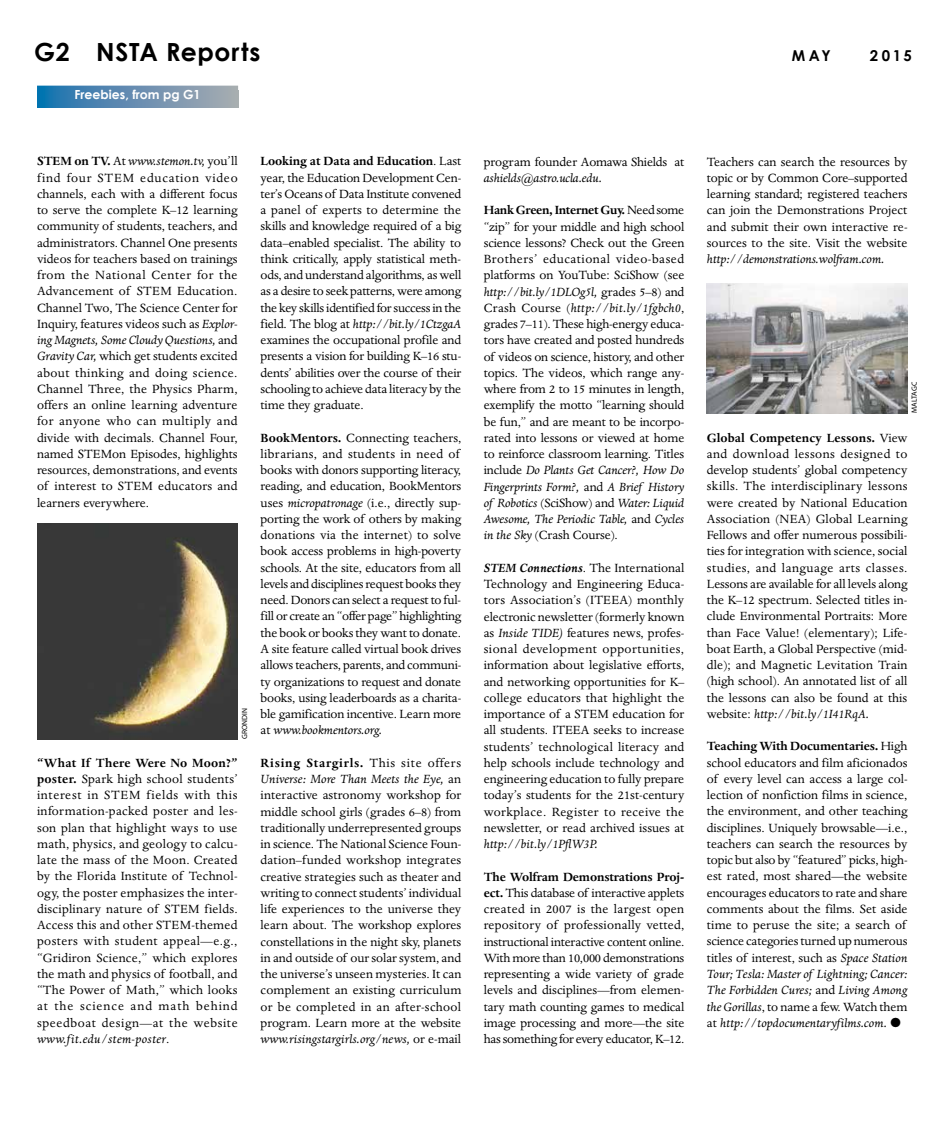
<style>
.page{position:relative;width:945px;height:1125px;background:#fff}
.page>*{position:absolute;margin:0;border:0;box-sizing:border-box;transform-origin:0 0}
.t1{font:700 25px "Century Gothic";letter-spacing:.03em;color:#000}
.t2{font:700 15px "Century Gothic";letter-spacing:.175em;color:#000}
.t3{font:13.75px/16.2px "Dante MT Std";letter-spacing:-.01em;color:#000;text-align:justify}
.t4{font:italic 13.75px "Dante MT Std";letter-spacing:-.01em;color:#000}
.t5{font:700 12.5px "Century Gothic";color:#fff}
.t6{font:7.5px "Myriad Pro";letter-spacing:.02em;color:#000}
.s1{font-weight:700}
.s2{font-style:italic}
.s3{font-weight:700;font-style:italic}
</style>
<div class="page">
<svg style="left:37px;top:104px;width:201px;height:4px"></svg>
<svg style="left:37px;top:86px;width:201px;height:18px;background:#628eb0"></svg>
<img style="left:707px;top:284px;width:201px;height:130px">
<img style="left:37px;top:524px;width:201px;height:215px">
<h1 class="t1" style="left:34px;top:33px;width:228px">G2 NSTA Reports</h1>
<p class="t2" style="left:792px;top:44px;width:41px">MAY</p>
<p class="t2" style="left:870px;top:44px;width:43px">2015</p>
<p class="t5" style="left:75px;top:85px;width:128px">Freebies, from pg G1</p>
<p class="t3" style="left:37px;top:153px;width:202px"><span class="s1">STEM on TV.</span> At <span class="s2">www.stemon.tv,</span> you’ll find four STEM education video channels, each with a different focus to serve the complete K–12 learning community of students, teachers, and administrators. Channel One presents videos for teachers based on trainings from the National Center for the Advancement of STEM Education.<br>Channel Two, The Science Center for Inquiry, features videos such as <span class="s2">Explor&shy;ing Magnets, Some Cloudy Questions,</span> and <span class="s2">Gravity Car,</span> which get students excited about thinking and doing science.<br>Channel Three, the Physics Pharm, offers an online learning adventure for anyone who can multiply and divide with decimals. Channel Four, named STEMon Episodes, highlights resources, demonstrations, and events of interest to STEM educators and learners everywhere.</p>
<p class="t6" style="left:240px;top:739px;width:33px;rotate:-90deg">GRONDIN</p>
<p class="t3" style="left:37px;top:755px;width:202px"><span class="s1">“What If There Were No Moon?” poster.</span> Spark high school students’ interest in STEM fields with this information-packed poster and les&shy;son plan that highlight ways to use math, physics, and geology to calcu&shy;late the mass of the Moon. Created by the Florida Institute of Technol&shy;ogy, the poster emphasizes the inter&shy;disciplinary nature of STEM fields.<br>Access this and other STEM-themed posters with student appeal—e.g., “Gridiron Science,” which explores the math and physics of football, and “The Power of Math,” which looks at the science and math behind speedboat design—at the website <span class="s2">www.fit.edu/stem-poster</span>.</p>
<p class="t3" style="left:261px;top:153px;width:202px"><span class="s1">Looking at Data and Education</span>. Last year, the Education Development Cen&shy;ter’s Oceans of Data Institute convened a panel of experts to determine the skills and knowledge required of a big data–enabled specialist. The ability to think critically, apply statistical meth&shy;ods, and understand algorithms, as well as a desire to seek patterns, were among the key skills identified for success in the field. The blog at <span class="s2">http://bit.ly/1CtzgaA </span>examines the occupational profile and presents a vision for building K–16 stu&shy;dents’ abilities over the course of their schooling to achieve data literacy by the time they graduate.</p>
<p class="t3" style="left:261px;top:430px;width:202px;text-align:left"><span class="s1">BookMentors.</span> Connecting teachers, librarians, and students in need of books with donors supporting literacy, reading, and education, BookMentors uses <span class="s2">micropatronage</span> (i.e., directly sup&shy;porting the work of others by making donations via the internet) to solve book access problems in high-poverty schools. At the site, educators from all levels and disciplines request books they need. Donors can select a request to ful&shy;fill or create an “offer page” highlighting the book or books they want to donate.<br>A site feature called virtual book drives allows teachers, parents, and communi&shy;ty organizations to request and donate books, using leaderboards as a charita&shy;ble gamification incentive. Learn more at <span class="s2">www.bookmentors.org.</span></p>
<p class="t3" style="left:261px;top:755px;width:202px"><span class="s1">Rising Stargirls.</span> This site offers <span class="s2">Universe: More Than Meets the Eye,</span> an interactive astronomy workshop for middle school girls (grades 6–8) from traditionally underrepresented groups in science. The National Science Foun&shy;dation–funded workshop integrates creative strategies such as theater and writing to connect students’ individual life experiences to the universe they learn about. The workshop explores constellations in the night sky, planets in and outside of our solar system, and the universe’s unseen mysteries. It can complement an existing curriculum or be completed in an after-school program. Learn more at the website <span class="s2">www.risingstargirls.org/news,</span> or e-mail</p>
<p class="t3" style="left:484px;top:153px;width:202px">program founder Aomawa Shields at</p>
<p class="t4" style="left:484px;top:170px;width:120px">ashields@astro.ucla.edu.</p>
<p class="t3" style="left:484px;top:202px;width:202px"><span class="s1">Hank Green, Internet Guy.</span> Need some “zip” for your middle and high school science lessons? Check out the Green Brothers’ educational video-based platforms on YouTube: SciShow (see <span class="s2">http://bit.ly/1DLOg5l,</span> grades 5–8) and Crash Course (<span class="s2">http://bit.ly/1fgbch0</span>, grades 7–11). These high-energy educa&shy;tors have created and posted hundreds of videos on science, history, and other topics. The videos, which range any&shy;where from 2 to 15 minutes in length, exemplify the motto “learning should be fun,” and are meant to be incorpo&shy;rated into lessons or viewed at home to reinforce classroom learning. Titles include <span class="s2">Do Plants Get Cancer?, How Do Fingerprints Form?,</span> and <span class="s2">A Brief History of Robotics</span> (SciShow) and <span class="s2">Water: Liquid Awesome, The Periodic Table,</span> and <span class="s2">Cycles in the Sky</span> (Crash Course).</p>
<p class="t3" style="left:484px;top:560px;width:202px"><span class="s3">STEM Connections</span>. The International Technology and Engineering Educa&shy;tors Association’s (ITEEA) monthly electronic newsletter (formerly known as <span class="s2">Inside TIDE)</span> features news, profes&shy;sional development opportunities, information about legislative efforts, and networking opportunities for K– college educators that highlight the importance of a STEM education for all students. ITEEA seeks to increase students’ technological literacy and help schools include technology and engineering education to fully prepare today’s students for the 21st-century workplace. Register to receive the newsletter, or read archived issues at</p>
<p class="t4" style="left:484px;top:837px;width:116px">http://bit.ly/1PflW3P.</p>
<p class="t3" style="left:484px;top:869px;width:202px"><span class="s1">The Wolfram Demonstrations Proj&shy;ect.</span> This database of interactive applets created in 2007 is the largest open repository of professionally vetted, instructional interactive content online.<br>With more than 10,000 demonstrations representing a wide variety of grade levels and disciplines—from elemen&shy;tary math counting games to medical image processing and more—the site has something for every educator, K–12.</p>
<p class="t3" style="left:707px;top:154px;width:202px">Teachers can search the resources by topic or by Common Core–supported learning standard; registered teachers can join the Demonstrations Project and submit their own interactive re&shy;sources to the site. Visit the website</p>
<p class="t4" style="left:707px;top:252px;width:179px">http://demonstrations.wolfram.com.</p>
<p class="t6" style="left:910px;top:413px;width:33px;rotate:-90deg">MALTAGC</p>
<p class="t3" style="left:707px;top:430px;width:202px"><span class="s1">Global Competency Lessons.</span> View and download lessons designed to develop students’ global competency skills. The interdisciplinary lessons were created by National Education Association (NEA) Global Learning Fellows and offer numerous possibili&shy;ties for integration with science, social studies, and language arts classes.<br>Lessons are available for all levels along the K–12 spectrum. Selected titles in&shy;clude Environmental Portraits: More than Face Value! (elementary); Life&shy;boat Earth, a Global Perspective (mid&shy;dle); and Magnetic Levitation Train (high school). An annotated list of all the lessons can also be found at this website: <span class="s2">http://bit.ly/1I41RqA.</span></p>
<p class="t3" style="left:707px;top:738px;width:202px;text-align:left"><span class="s1">Teaching With Documentaries.</span> High school educators and film aficionados of every level can access a large col&shy;lection of nonfiction films in science, the environment, and other teaching disciplines. Uniquely browsable—i.e., teachers can search the resources by topic but also by “featured” picks, high&shy;est rated, most shared—the website encourages educators to rate and share comments about the films. Set aside time to peruse the site; a search of science categories turned up numerous titles of interest, such as <span class="s2">Space Station Tour; Tesla: Master of Lightning; Cancer:<br>The Forbidden Cures;</span> and <span class="s2">Living Among the Gorillas</span>, to name a few. Watch them at <span class="s2">http://topdocumentaryfilms.com.</span> ●</p>
</div>
